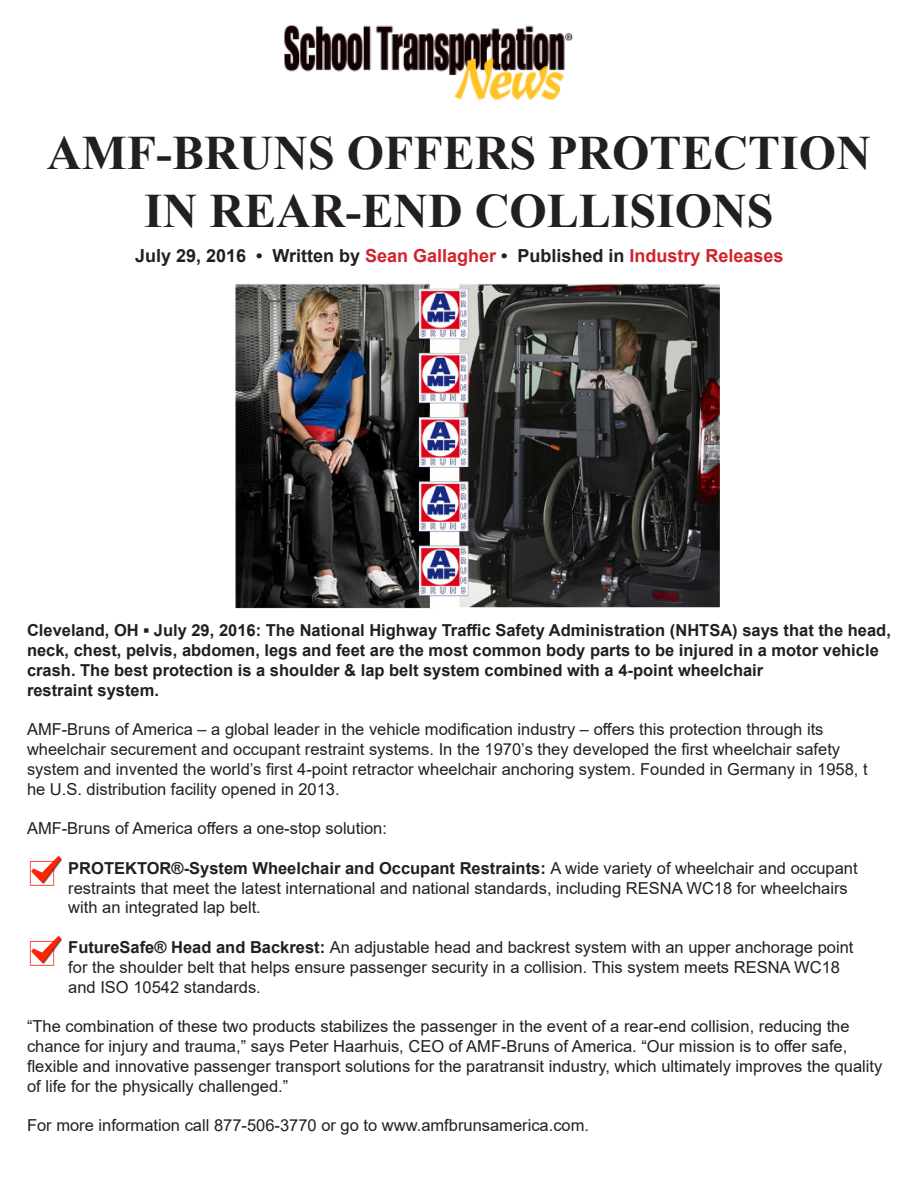
<style>
.page{position:relative;width:918px;height:1188px;background:#fff}
.page>*{position:absolute;margin:0;border:0;box-sizing:border-box;transform-origin:0 0}
.t1{font:700 48px/57.6px "Times New Roman";color:#231f20;text-align:center}
.t2{font:700 18px "Arial";color:#231f20}
.t3{font:16.5px/19.8px "Arial";color:#231f20}
.t4{font:700 16.5px/19.8px "Arial";color:#231f20}
.s1{color:#d1232a}
.s2{font-weight:400}
.s3{font-weight:700}
</style>
<div class="page">
<img style="left:235px;top:283px;width:485px;height:326px">
<img style="left:284px;top:25px;width:289px;height:75px">
<img style="left:29px;top:856px;width:33px;height:30px">
<img style="left:29px;top:936px;width:33px;height:30px">
<p class="t1" style="left:47px;top:123px;width:826px">AMF-BRUNS OFFERS PROTECTION<br>IN REAR-END COLLISIONS</p>
<p class="t2" style="left:135px;top:242px;width:650px">July 29, 2016 • Written by <span class="s1">Sean Gallagher</span> • Published in <span class="s1">Industry Releases</span></p>
<p class="t4" style="left:27px;top:621px;width:865px">Cleveland, OH ▪ July 29, 2016: The National Highway Traffic Safety Administration (NHTSA) says that the head, neck, chest, pelvis, abdomen, legs and feet are the most common body parts to be injured in a motor vehicle crash. The best protection is a shoulder &amp; lap belt system combined with a 4-point wheelchair</p>
<p class="t4" style="left:27px;top:680px;width:134px">restraint system.</p>
<p class="t3" style="left:27px;top:719px;width:798px">AMF-Bruns of America – a global leader in the vehicle modification industry – offers this protection through its</p>
<p class="t3" style="left:27px;top:739px;width:815px">wheelchair securement and occupant restraint systems. In the 1970’s they developed the first wheelchair safety</p>
<p class="t3" style="left:27px;top:759px;width:842px">system and invented the world’s first 4-point retractor wheelchair anchoring system. Founded in Germany in 1958, t</p>
<p class="t3" style="left:27px;top:779px;width:314px">he U.S. distribution facility opened in 2013.</p>
<p class="t3" style="left:27px;top:818px;width:362px">AMF-Bruns of America offers a one-stop solution:</p>
<p class="t4" style="left:68px;top:858px;width:791px">PROTEKTOR®-System Wheelchair and Occupant Restraints: <span class="s2">A wide variety of wheelchair and occupant</span></p>
<p class="t3" style="left:68px;top:878px;width:781px">restraints that meet the latest international and national standards, including RESNA WC18 for wheelchairs</p>
<p class="t3" style="left:68px;top:898px;width:194px">with an integrated lap belt.</p>
<p class="t3" style="left:68px;top:937px;width:787px"><span class="s3">FutureSafe® Head and Backrest:</span> An adjustable head and backrest system with an upper anchorage point</p>
<p class="t3" style="left:68px;top:957px;width:773px">for the shoulder belt that helps ensure passenger security in a collision. This system meets RESNA WC18</p>
<p class="t3" style="left:68px;top:977px;width:194px">and ISO 10542 standards.</p>
<p class="t3" style="left:27px;top:1016px;width:824px">“The combination of these two products stabilizes the passenger in the event of a rear-end collision, reducing the chance for injury and trauma,” says Peter Haarhuis, CEO of AMF-Bruns of America. “Our mission is to offer safe,</p>
<p class="t3" style="left:27px;top:1056px;width:857px">flexible and innovative passenger transport solutions for the paratransit industry, which ultimately improves the quality of life for the physically challenged.”</p>
<p class="t3" style="left:27px;top:1115px;width:564px">For more information call 877-506-3770 or go to www.amfbrunsamerica.com.</p>
</div>
